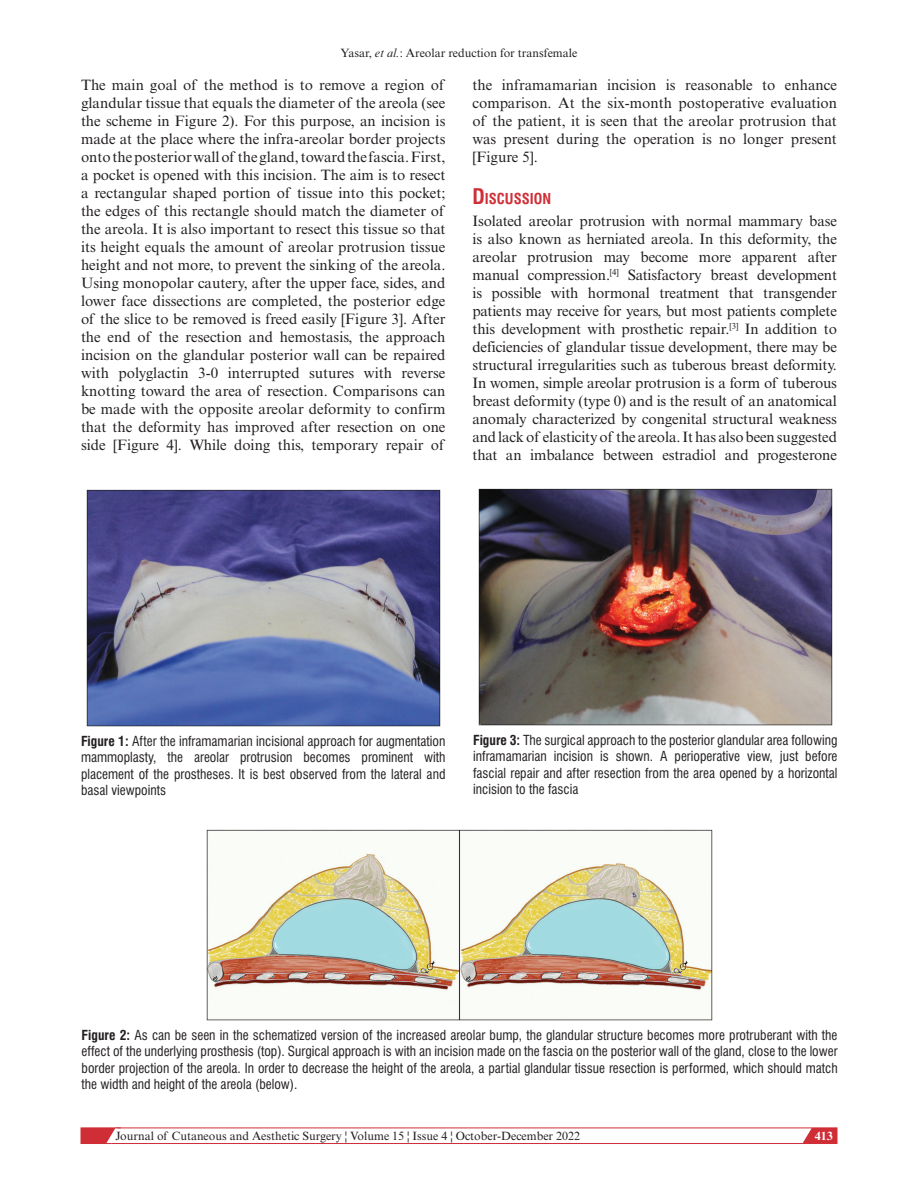
<style>
.page{position:relative;width:918px;height:1188px;background:#fff}
.page>*{position:absolute;margin:0;border:0;box-sizing:border-box;transform-origin:0 0}
.t1{font:15px/18px "Times New Roman MT Std";color:#231f20;text-align:justify}
.t2{font:700 condensed 14.7px "Swiss 721 BT";color:#d02e37}
.t3{font:condensed 13.5px/16.5px "Swiss 721 BT";color:#231f20;text-align:justify}
.t4{font:12px "Times New Roman MT Std";color:#231f20}
.t5{font:700 12px "Times New Roman MT Std";color:#fff}
.s1{font-style:italic}
.s2{font-size:21px}
.s3{font-weight:700}
</style>
<div class="page">
<svg style="left:798px;top:1127px;width:39px;height:15px"></svg>
<div style="left:81px;top:1128px;width:756px;height:16px;border:1px solid #d02e37"></div>
<svg style="left:81px;top:1127px;width:40px;height:17px"></svg>
<img style="left:86px;top:489px;width:354px;height:237px">
<img style="left:207px;top:830px;width:506px;height:190px">
<img style="left:478px;top:488px;width:355px;height:237px">
<p class="t4" style="left:341px;top:46px;width:238px">Yasar, <span class="s1">et al.</span>: Areolar reduction for transfemale</p>
<p class="t1" style="left:81px;top:76px;width:366px">The main goal of the method is to remove a region of glandular tissue that equals the diameter of the areola (see the scheme in Figure 2). For this purpose, an incision is made at the place where the infra-areolar border projects onto the posterior wall of the gland, toward the fascia. First, a pocket is opened with this incision. The aim is to resect a rectangular shaped portion of tissue into this pocket; the edges of this rectangle should match the diameter of the areola. It is also important to resect this tissue so that its height equals the amount of areolar protrusion tissue height and not more, to prevent the sinking of the areola.<br>Using monopolar cautery, after the upper face, sides, and lower face dissections are completed, the posterior edge of the slice to be removed is freed easily [Figure 3]. After the end of the resection and hemostasis, the approach incision on the glandular posterior wall can be repaired with polyglactin 3-0 interrupted sutures with reverse knotting toward the area of resection. Comparisons can be made with the opposite areolar deformity to confirm that the deformity has improved after resection on one side [Figure 4]. While doing this, temporary repair of</p>
<p class="t1" style="left:472px;top:76px;width:366px">the inframamarian incision is reasonable to enhance comparison. At the six-month postoperative evaluation of the patient, it is seen that the areolar protrusion that was present during the operation is no longer present [Figure 5].</p>
<p class="t2" style="left:472px;top:190px;width:80px"><span class="s2">D</span>ISCUSSION</p>
<p class="t1" style="left:472px;top:212px;width:366px">Isolated areolar protrusion with normal mammary base is also known as herniated areola. In this deformity, the areolar protrusion may become more apparent after manual compression.<sup>[4]</sup> Satisfactory breast development is possible with hormonal treatment that transgender patients may receive for years, but most patients complete this development with prosthetic repair.<sup>[3]</sup> In addition to deficiencies of glandular tissue development, there may be structural irregularities such as tuberous breast deformity.<br>In women, simple areolar protrusion is a form of tuberous breast deformity (type 0) and is the result of an anatomical anomaly characterized by congenital structural weakness and lack of elasticity of the areola. It has also been suggested that an imbalance between estradiol and progesterone</p>
<p class="t3" style="left:81px;top:733px;width:366px"><span class="s3">Figure 1:</span> After the inframamarian incisional approach for augmentation mammoplasty, the areolar protrusion becomes prominent with placement of the prostheses. It is best observed from the lateral and basal viewpoints</p>
<p class="t3" style="left:473px;top:731px;width:366px"><span class="s3">Figure 3:</span> The surgical approach to the posterior glandular area following inframamarian incision is shown. A perioperative view, just before fascial repair and after resection from the area opened by a horizontal incision to the fascia</p>
<p class="t3" style="left:82px;top:1027px;width:758px"><span class="s3">Figure 2:</span> As can be seen in the schematized version of the increased areolar bump, the glandular structure becomes more protruberant with the effect of the underlying prosthesis (top). Surgical approach is with an incision made on the fascia on the posterior wall of the gland, close to the lower border projection of the areola. In order to decrease the height of the areola, a partial glandular tissue resection is performed, which should match the width and height of the areola (below).</p>
<p class="t4" style="left:116px;top:1129px;width:466px">Journal of Cutaneous and Aesthetic Surgery ¦ Volume 15 ¦ Issue 4 ¦ October-December 2022</p>
<p class="t5" style="left:815px;top:1128px;width:19px">413</p>
</div>
